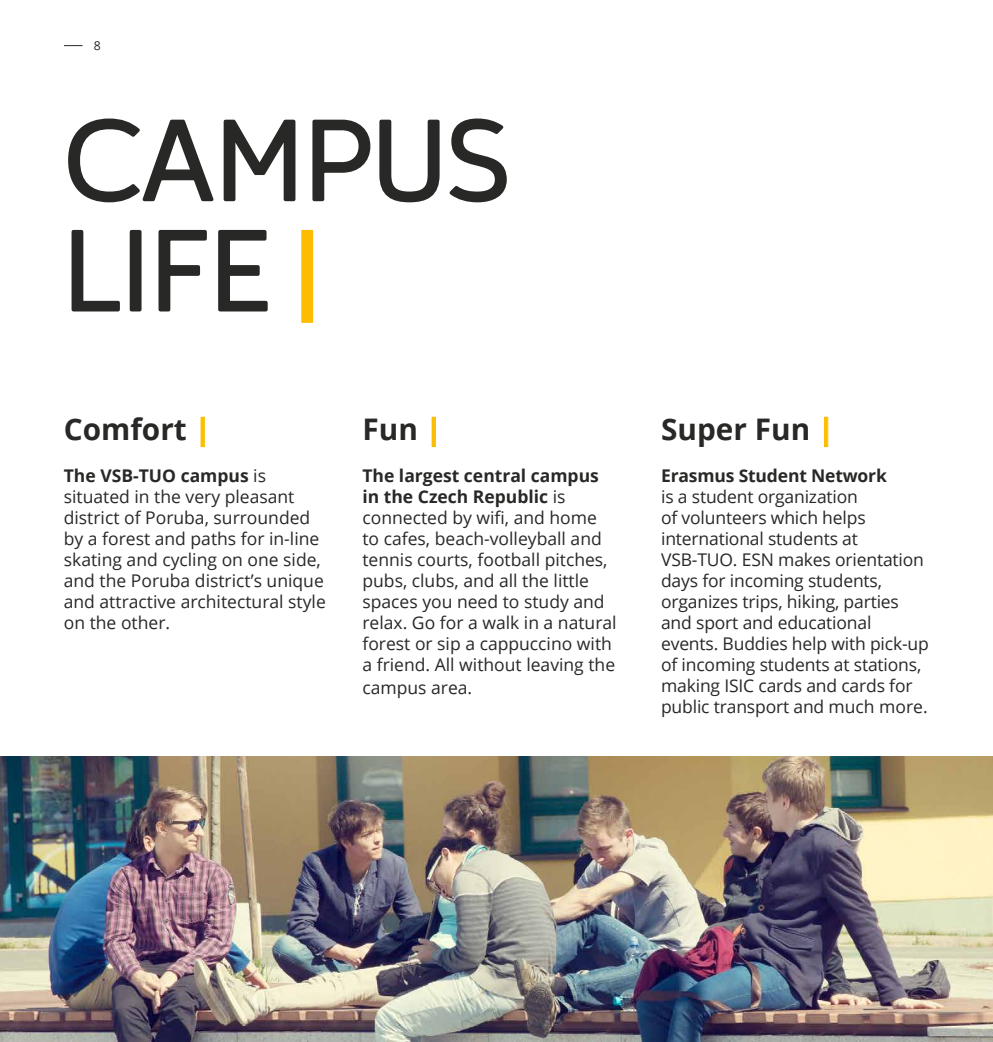
<style>
.page{position:relative;width:993px;height:1042px;background:#fff}
.page>*{position:absolute;margin:0;border:0;box-sizing:border-box;transform-origin:0 0}
.t1{font:semi-expanded 113.75px/110.2px "Cillian";color:#282827}
.t2{font:700 29.75px "Open Sans";color:#282827}
.t3{font:17.5px/21px "Open Sans";color:#282827}
.t4{font:700 17.5px "Open Sans";letter-spacing:-.01em;color:#282827}
.t5{font:12.25px "Open Sans";color:#282827}
.s1{color:#fcbd00}
.s2{font-weight:700}
</style>
<div class="page">
<svg style="left:64px;top:45px;width:18px;height:1px"></svg>
<img style="left:0;top:756px;width:992px;height:286px">
<div style="left:432px;top:417px;width:3px;height:29px;border:1px solid #fcbd00"></div>
<div style="left:824px;top:417px;width:3px;height:29px;border:1px solid #fcbd00"></div>
<svg style="left:68px;top:118px;width:228px;height:85px"></svg>
<svg style="left:312px;top:118px;width:195px;height:85px"></svg>
<svg style="left:71px;top:229px;width:49px;height:83px"></svg>
<div style="left:130px;top:230px;width:11px;height:81px;border:4px solid #282827"></div>
<svg style="left:158px;top:229px;width:49px;height:83px"></svg>
<svg style="left:218px;top:229px;width:50px;height:83px"></svg>
<div style="left:301px;top:230px;width:12px;height:93px;border:4px solid #fcbd00"></div>
<p class="t5" style="left:94px;top:37px;width:9px">8</p>
<h1 class="t1" style="left:63px;top:105px;width:448px">CAMPUS<br>LIFE <span class="s1">|</span></h1>
<h2 class="t2" style="left:64px;top:408px;width:149px">Comfort <span class="s1">|</span></h2>
<p class="t3" style="left:64px;top:464px;width:263px"><span class="s2">The VSB-TUO campus</span> is situated in the very pleasant district of Poruba, surrounded by a forest and paths for in-line skating and cycling on one side, and the Poruba district’s unique and attractive architectural style on the other.</p>
<h2 class="t2" style="left:362px;top:408px;width:81px">Fun <span class="s1">|</span></h2>
<p class="t3" style="left:362px;top:464px;width:256px"><span class="s2">The largest central campus in the Czech Republic</span> is connected by wifi, and home to cafes, beach-volleyball and tennis courts, football pitches, pubs, clubs, and all the little spaces you need to study and relax. Go for a walk in a natural forest or sip a cappuccino with a friend. All without leaving the</p>
<p class="t3" style="left:362px;top:677px;width:111px">campus area.</p>
<h2 class="t2" style="left:661px;top:408px;width:175px">Super Fun <span class="s1">|</span></h2>
<p class="t4" style="left:661px;top:463px;width:227px">Erasmus Student Network</p>
<p class="t3" style="left:661px;top:485px;width:269px">is a student organization<br>of volunteers which helps international students at<br>VSB-TUO. ESN makes orientation days for incoming students, organizes trips, hiking, parties and sport and educational events. Buddies help with pick-up of incoming students at stations, making ISIC cards and cards for public transport and much more.</p>
</div>
